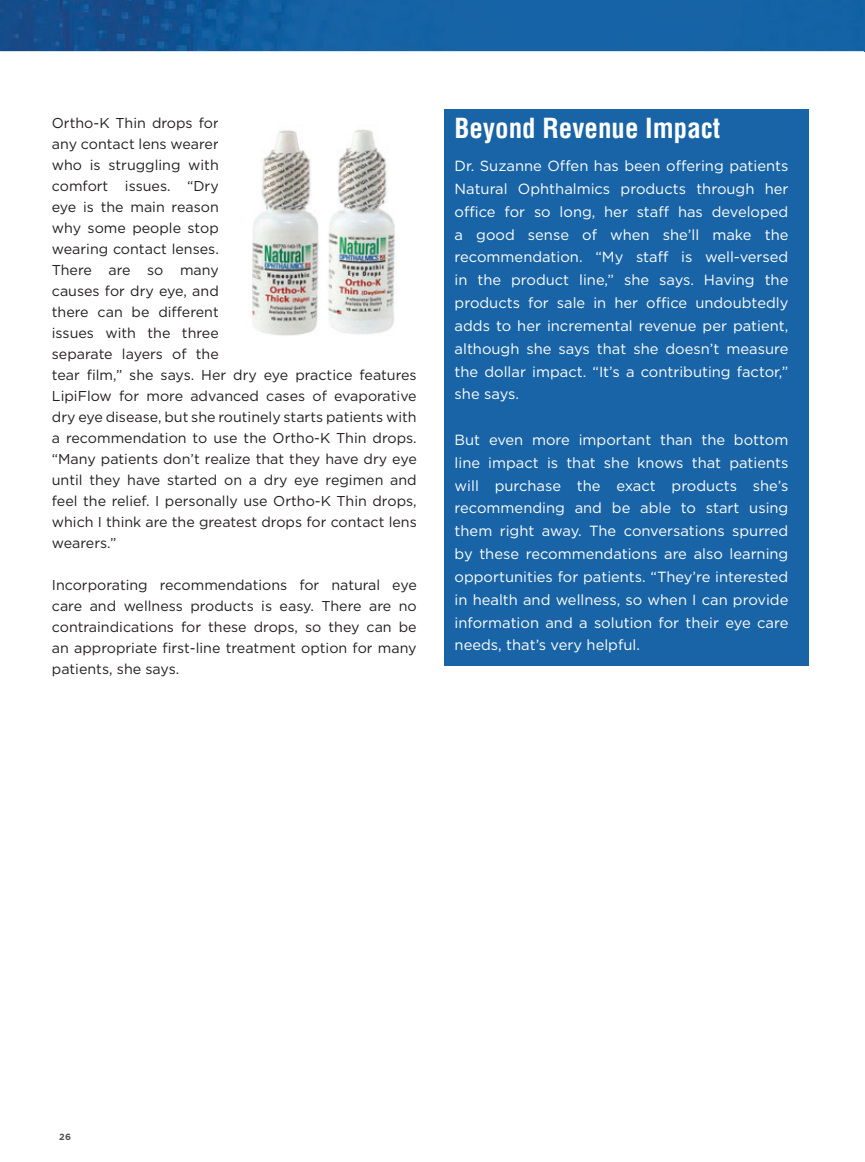
<style>
.page{position:relative;width:865px;height:1162px;background:#fff}
.page>*{position:absolute;margin:0;border:0;box-sizing:border-box;transform-origin:0 0}
.t1{font:700 condensed 27px "Helvetica";color:#fff}
.t2{font:14.7px/22.8px "Gotham";color:#fff;text-align:justify}
.t3{font:14.25px/21px "Gotham";color:#231f20}
.t4{font:700 9px "Gotham";color:#535355}
</style>
<div class="page">
<div style="left:443px;top:109px;width:365px;height:557px;background:#1864a6"></div>
<img style="left:252px;top:129px;width:145px;height:207px">
<img style="left:0;top:0;width:864px;height:51px">
<hr style="left:864px;top:0;width:1px;height:51px;background:#1864a6">
<p class="t3" style="left:52px;top:112px;width:366px">Ortho-K Thin drops for<br>any contact lens wearer<br>who is struggling with<br>comfort issues. “Dry<br>eye is the main reason<br>why some people stop<br>wearing contact lenses.<br>There are so many<br>causes for dry eye, and<br>there can be different<br>issues with the three<br>separate layers of the<br>tear film,” she says. Her dry eye practice features<br>LipiFlow for more advanced cases of evaporative dry eye disease, but she routinely starts patients with a recommendation to use the Ortho-K Thin drops. “Many patients don’t realize that they have dry eye until they have started on a dry eye regimen and feel the relief. I personally use Ortho-K Thin drops, which I think are the greatest drops for contact lens wearers.”</p>
<p class="t3" style="left:52px;top:574px;width:366px;text-align:justify">Incorporating recommendations for natural eye care and wellness products is easy. There are no contraindications for these drops, so they can be an appropriate first-line treatment option for many patients, she says.</p>
<h1 class="t1" style="left:454px;top:111px;width:267px">Beyond Revenue Impact</h1>
<p class="t2" style="left:454px;top:154px;width:335px">Dr. Suzanne Offen has been offering patients Natural Ophthalmics products through her office for so long, her staff has developed a good sense of when she’ll make the recommendation. “My staff is well-versed in the product line,” she says. Having the products for sale in her office undoubtedly adds to her incremental revenue per patient, although she says that she doesn’t measure the dollar impact. “It’s a contributing factor,” she says.</p>
<p class="t2" style="left:454px;top:428px;width:335px">But even more important than the bottom line impact is that she knows that patients will purchase the exact products she’s recommending and be able to start using them right away. The conversations spurred by these recommendations are also learning opportunities for patients. “They’re interested in health and wellness, so when I can provide information and a solution for their eye care needs, that’s very helpful.</p>
<p class="t4" style="left:59px;top:1130px;width:13px">26</p>
</div>
